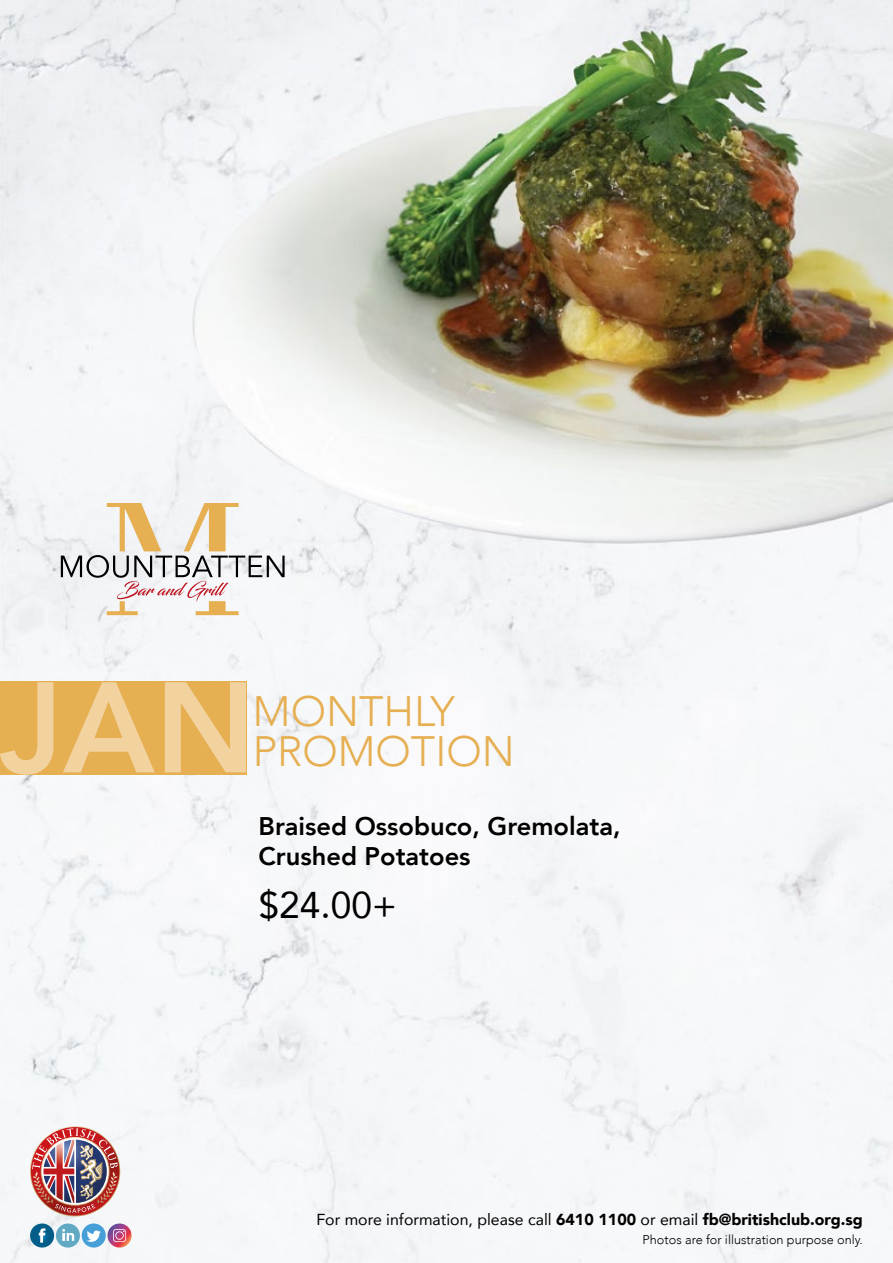
<style>
.page{position:relative;width:893px;height:1263px;background:#fff}
.page>*{position:absolute;margin:0;border:0;box-sizing:border-box;transform-origin:0 0}
.t1{font:800 127.35px "Avenir";color:#f2d29f}
.t2{font:300 42.45px "Avenir";color:#e6af52}
.t3{font:37.2px "Avenir";color:#000}
.t4{font:800 25.5px/30.6px "Avenir";color:#000}
.t5{font:15.9px "Avenir";color:#000}
.t6{font:300 12.75px "Avenir";color:#000}
.s1{font-weight:900}
</style>
<div class="page">
<img style="left:0;top:0;width:893px;height:1263px">
<svg style="left:61px;top:503px;width:224px;height:112px"></svg>
<div style="left:0;top:681px;width:247px;height:94px;background:#e6af52"></div>
<img style="left:31px;top:1127px;width:88px;height:88px">
<svg style="left:30px;top:1223px;width:24px;height:24px"></svg>
<svg style="left:39px;top:1228px;width:6px;height:15px"></svg>
<div style="left:56px;top:1223px;width:24px;height:24px;background:#62aac4;border-radius:50%"></div>
<svg style="left:62px;top:1229px;width:12px;height:12px"></svg>
<div style="left:82px;top:1223px;width:24px;height:24px;background:#479fd8;border-radius:50%"></div>
<svg style="left:87px;top:1230px;width:14px;height:12px"></svg>
<svg style="left:108px;top:1223px;width:24px;height:24px"></svg>
<svg style="left:113px;top:1229px;width:13px;height:13px"></svg>
<h1 class="t1" style="left:-1px;top:629px;width:258px">JAN</h1>
<h2 class="t2" style="left:253px;top:686px;width:203px">MONTHLY</h2>
<h2 class="t2" style="left:253px;top:726px;width:263px">PROMOTION</h2>
<h3 class="t4" style="left:259px;top:810px;width:363px">Braised Ossobuco, Gremolata,<br>Crushed Potatoes</h3>
<h3 class="t3" style="left:259px;top:875px;width:140px">$24.00+</h3>
<p class="t5" style="left:316px;top:1206px;width:548px">For more information, please call <span class="s1">6410 1100</span> or email <span class="s1">fb@britishclub.org.sg</span></p>
<p class="t6" style="left:643px;top:1232px;width:222px">Photos are for illustration purpose only.</p>
</div>
